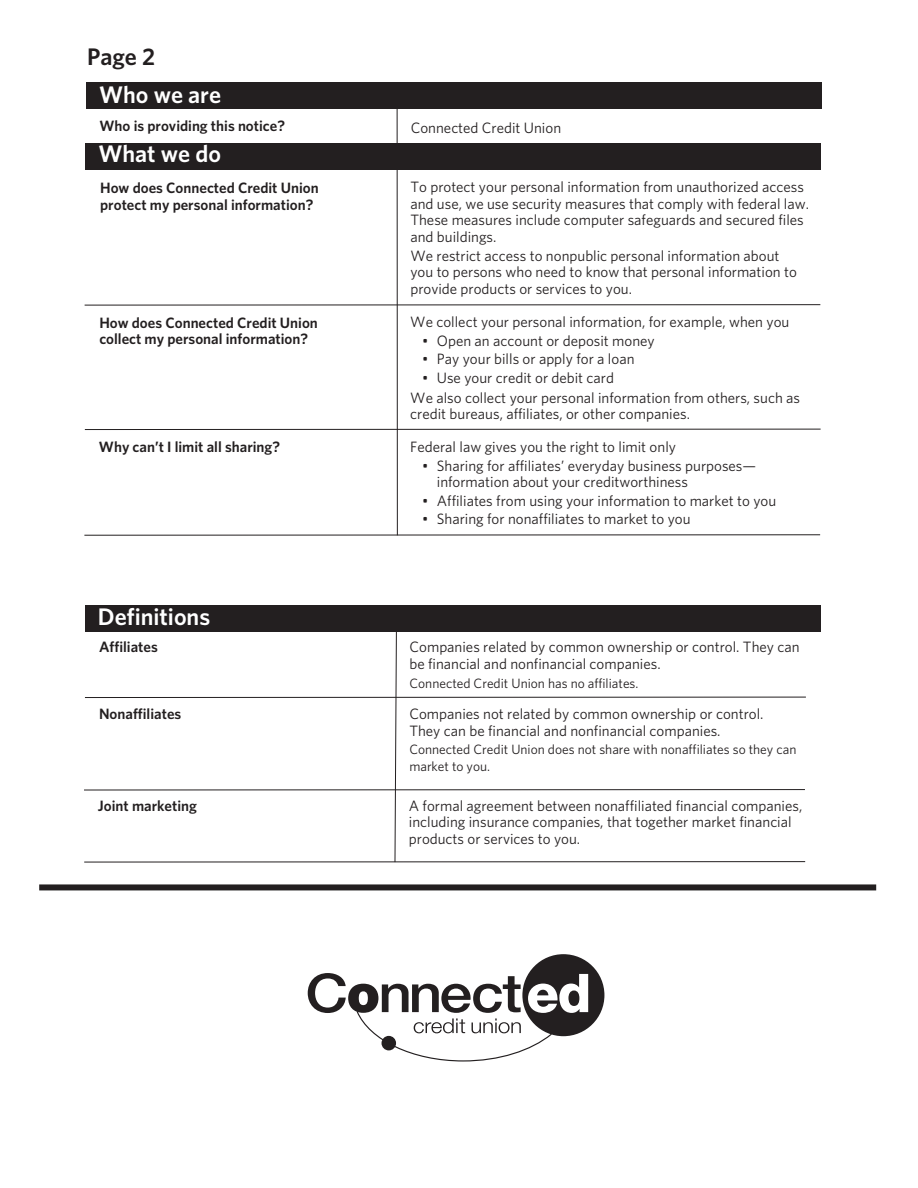
<style>
.page{position:relative;width:918px;height:1188px;background:#fff}
.page>*{position:absolute;margin:0;border:0;box-sizing:border-box;transform-origin:0 0}
.t1{font:600 24px "Whitney";color:#fff}
.t2{font:600 24px "Whitney";color:#231f20}
.t3{font:15px/16.5px "Whitney";color:#231f20}
.t4{font:600 15px/16.5px "Whitney";color:#231f20}
.t5{font:13.5px/16.5px "Whitney";color:#231f20}
</style>
<div class="page">
<svg style="left:394px;top:632px;width:3px;height:231px"></svg>
<hr style="left:85px;top:697px;width:721px;height:1px;background:#231f20">
<hr style="left:84px;top:789px;width:721px;height:1px;background:#231f20">
<hr style="left:84px;top:861px;width:721px;height:1px;background:#231f20">
<div style="left:86px;top:83px;width:736px;height:26px;background:#231f20"></div>
<hr style="left:85px;top:304px;width:735px;height:1px;background:#231f20">
<div style="left:85px;top:143px;width:736px;height:26px;background:#231f20"></div>
<hr style="left:397px;top:83px;width:1px;height:452px;background:#231f20">
<hr style="left:85px;top:429px;width:736px;height:1px;background:#231f20">
<div style="left:39px;top:884px;width:837px;height:6px;background:#231f20"></div>
<hr style="left:84px;top:534px;width:736px;height:2px;background:#231f20">
<div style="left:85px;top:605px;width:736px;height:27px;background:#231f20"></div>
<div style="left:522px;top:954px;width:82px;height:82px;background:#231f20;border-radius:50%"></div>
<svg style="left:308px;top:973px;width:280px;height:89px"></svg>
<div style="left:382px;top:1036px;width:14px;height:14px;background:#231f20;border-radius:50%"></div>
<p class="t2" style="left:87px;top:42px;width:70px">Page 2</p>
<p class="t1" style="left:99px;top:80px;width:124px">Who we are</p>
<p class="t4" style="left:100px;top:117px;width:187px">Who is providing this notice?</p>
<p class="t3" style="left:411px;top:119px;width:152px">Connected Credit Union</p>
<p class="t1" style="left:98px;top:139px;width:124px">What we do</p>
<p class="t4" style="left:100px;top:180px;width:220px">How does Connected Credit Union protect my personal information?</p>
<p class="t4" style="left:99px;top:314px;width:220px">How does Connected Credit Union collect my personal information?</p>
<p class="t3" style="left:410px;top:179px;width:400px">To protect your personal information from unauthorized access and use, we use security measures that comply with federal law.<br>These measures include computer safeguards and secured files and buildings.</p>
<p class="t3" style="left:410px;top:247px;width:388px">We restrict access to nonpublic personal information about you to persons who need to know that personal information to provide products or services to you.</p>
<p class="t3" style="left:410px;top:313px;width:381px">We collect your personal information, for example, when you</p>
<p class="t3" style="left:422px;top:332px;width:234px">• Open an account or deposit money</p>
<p class="t3" style="left:422px;top:350px;width:214px">• Pay your bills or apply for a loan</p>
<p class="t3" style="left:422px;top:369px;width:193px">• Use your credit or debit card</p>
<p class="t3" style="left:410px;top:389px;width:391px">We also collect your personal information from others, such as credit bureaus, affiliates, or other companies.</p>
<p class="t4" style="left:99px;top:438px;width:183px">Why can’t I limit all sharing?</p>
<p class="t3" style="left:410px;top:438px;width:267px">Federal law gives you the right to limit only</p>
<p class="t3" style="left:437px;top:457px;width:321px;text-indent:-15px">• Sharing for affiliates’ everyday business purposes— information about your creditworthiness</p>
<p class="t3" style="left:422px;top:492px;width:356px">• Affiliates from using your information to market to you</p>
<p class="t3" style="left:422px;top:511px;width:270px">• Sharing for nonaffiliates to market to you</p>
<p class="t1" style="left:98px;top:602px;width:114px">Definitions</p>
<p class="t4" style="left:99px;top:638px;width:60px">Affiliates</p>
<p class="t3" style="left:409px;top:639px;width:392px">Companies related by common ownership or control. They can be financial and nonfinancial companies.</p>
<p class="t5" style="left:409px;top:674px;width:231px">Connected Credit Union has no affiliates.</p>
<p class="t4" style="left:99px;top:705px;width:84px">Nonaffiliates</p>
<p class="t3" style="left:409px;top:705px;width:356px">Companies not related by common ownership or control.<br>They can be financial and nonfinancial companies.</p>
<p class="t5" style="left:409px;top:741px;width:389px">Connected Credit Union does not share with nonaffiliates so they can market to you.</p>
<p class="t4" style="left:98px;top:797px;width:101px">Joint marketing</p>
<p class="t3" style="left:409px;top:797px;width:395px">A formal agreement between nonaffiliated financial companies, including insurance companies, that together market financial products or services to you.</p>
</div>
